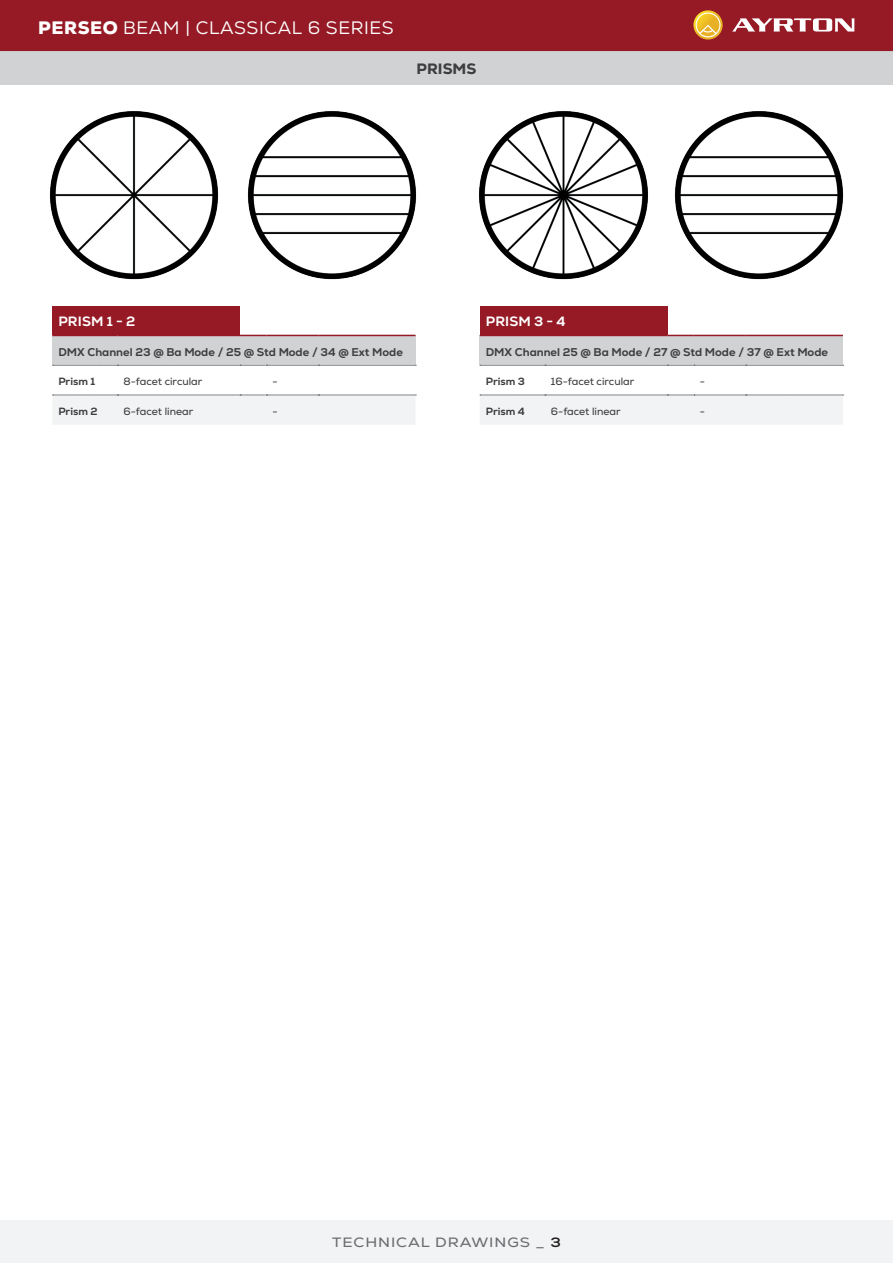
<style>
.page{position:relative;width:893px;height:1263px;background:#fff}
.page>*{position:absolute;margin:0;border:0;box-sizing:border-box;transform-origin:0 0}
.t1{font:18px "Nexa";letter-spacing:.035em;color:#fff}
.t2{font:800 15px "Nexa";color:#3e3e3f}
.t3{font:13.5px "Nexa";letter-spacing:.06em;color:#6c6d70;scale:1.15 1}
.t4{font:800 13.5px "Nexa";letter-spacing:.01em;color:#fff}
.t5{font:800 11.25px "Nexa";color:#3e3e3f}
.t6{font:10.5px "Nexa";color:#3e3e3f}
.t7{font:800 10.5px "Nexa";color:#3e3e3f}
.s1{font-weight:900}
.s2{font-weight:700;color:#231f20}
</style>
<div class="page">
<div style="left:0;top:51px;width:893px;height:33px;background:#d1d2d4"></div>
<div style="left:0;top:1220px;width:893px;height:43px;background:#f2f3f4"></div>
<div style="left:0;top:0;width:893px;height:51px;background:#961a25"></div>
<svg style="left:732px;top:18px;width:123px;height:14px"></svg>
<svg style="left:693px;top:10px;width:30px;height:30px"></svg>
<img style="left:49px;top:111px;width:170px;height:169px">
<img style="left:247px;top:111px;width:170px;height:169px">
<img style="left:479px;top:111px;width:169px;height:169px">
<img style="left:674px;top:111px;width:170px;height:169px">
<div style="left:52px;top:306px;width:188px;height:29px;background:#961a25"></div>
<div style="left:52px;top:335px;width:363px;height:30px;background:#d1d2d4"></div>
<svg style="left:53px;top:365px;width:363px;height:1px"></svg>
<div style="left:52px;top:395px;width:364px;height:29px;background:#f2f3f4"></div>
<hr style="left:52px;top:335px;width:66px;height:1px;background:#961a25">
<hr style="left:118px;top:335px;width:122px;height:1px;background:#961a25">
<svg style="left:240px;top:335px;width:26px;height:1px"></svg>
<hr style="left:266px;top:335px;width:52px;height:1px;background:#961a25">
<hr style="left:318px;top:335px;width:97px;height:1px;background:#961a25">
<div style="left:480px;top:306px;width:187px;height:29px;background:#961a25"></div>
<div style="left:480px;top:335px;width:363px;height:30px;background:#d1d2d4"></div>
<svg style="left:480px;top:365px;width:364px;height:1px"></svg>
<div style="left:480px;top:395px;width:364px;height:29px;background:#f2f3f4"></div>
<hr style="left:480px;top:335px;width:65px;height:1px;background:#961a25">
<hr style="left:545px;top:335px;width:122px;height:1px;background:#961a25">
<svg style="left:667px;top:335px;width:27px;height:1px"></svg>
<hr style="left:694px;top:335px;width:52px;height:1px;background:#961a25">
<hr style="left:746px;top:335px;width:97px;height:1px;background:#961a25">
<h1 class="t1" style="left:38px;top:17px;width:357px"><span class="s1">PERSEO</span> BEAM | CLASSICAL 6 SERIES</h1>
<h2 class="t2" style="left:417px;top:59px;width:61px">PRISMS</h2>
<p class="t4" style="left:58px;top:312px;width:78px">PRISM 1 - 2</p>
<p class="t5" style="left:58px;top:345px;width:346px">DMX Channel 23 @ Ba Mode / 25 @ Std Mode / 34 @ Ext Mode</p>
<p class="t7" style="left:58px;top:375px;width:38px">Prism 1</p>
<p class="t6" style="left:124px;top:375px;width:80px">8-facet circular</p>
<p class="t6" style="left:272px;top:375px;width:7px">-</p>
<p class="t7" style="left:58px;top:405px;width:41px">Prism 2</p>
<p class="t6" style="left:124px;top:405px;width:71px">6-facet linear</p>
<p class="t6" style="left:272px;top:405px;width:7px">-</p>
<p class="t4" style="left:486px;top:312px;width:81px">PRISM 3 - 4</p>
<p class="t5" style="left:486px;top:345px;width:344px">DMX Channel 25 @ Ba Mode / 27 @ Std Mode / 37 @ Ext Mode</p>
<p class="t7" style="left:486px;top:375px;width:41px">Prism 3</p>
<p class="t6" style="left:551px;top:375px;width:85px">16-facet circular</p>
<p class="t6" style="left:700px;top:375px;width:7px">-</p>
<p class="t7" style="left:486px;top:405px;width:41px">Prism 4</p>
<p class="t6" style="left:551px;top:405px;width:71px">6-facet linear</p>
<p class="t6" style="left:700px;top:405px;width:7px">-</p>
<p class="t3" style="left:332px;top:1234px;width:200px">TECHNICAL DRAWINGS _ <span class="s2">3</span></p>
</div>
